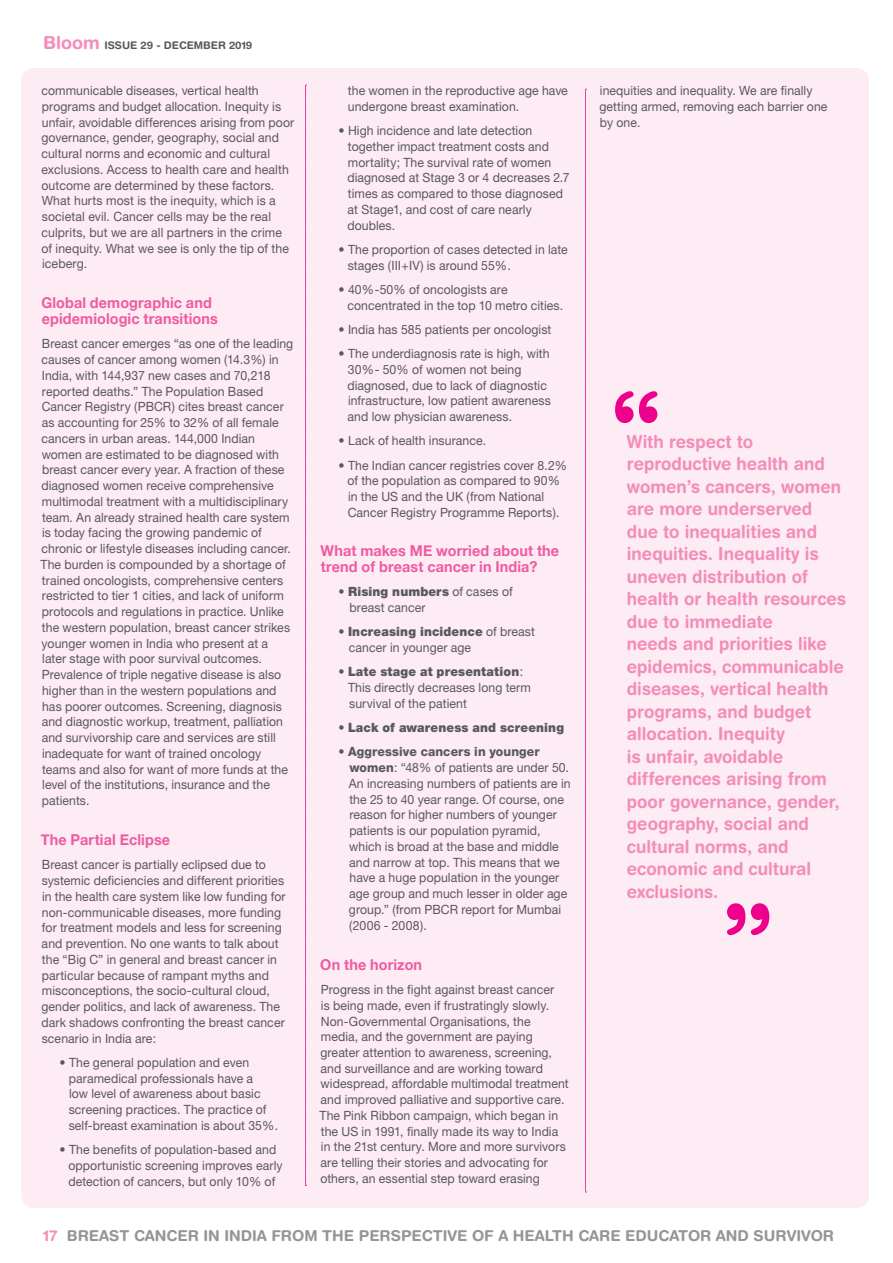
<style>
.page{position:relative;width:893px;height:1263px;background:#fff}
.page>*{position:absolute;margin:0;border:0;box-sizing:border-box;transform-origin:0 0}
.t1{font:700 105px "Helvetica Rounded LT Std";color:#ec008c}
.t2{font:700 18px/22.5px "Helvetica Rounded LT Std";color:#f38dba;scale:.94 1}
.t3{font:700 15px/15.8px "Helvetica Neue";letter-spacing:.01em;color:#ef5ba1;scale:.96 1}
.t4{font:700 15px "Helvetica Rounded LT Std";color:#939598}
.t5{font:12.75px/15.8px "Helvetica Neue";letter-spacing:.005em;color:#58595b;scale:.96 1}
.t6{font:900 12.75px "Helvetica Neue CE";letter-spacing:.01em;color:#58595b;scale:.96 1}
.t7{font:700 10.5px "Helvetica Rounded LT Std";color:#58595b}
.s1{font-size:18px;color:#f38dba}
.s2{font-family:"Helvetica Neue";font-weight:400}
.s3{font-weight:800}
.s4{color:#f38dba}
</style>
<div class="page">
<div style="left:21px;top:68px;width:848px;height:1140px;background:#fdecf3;border-radius:13px"></div>
<svg style="left:305px;top:85px;width:1px;height:1101px"></svg>
<svg style="left:585px;top:89px;width:1px;height:1104px"></svg>
<p class="t7" style="left:43px;top:39px;width:211px"><span class="s1">Bloom</span> ISSUE 29 - DECEMBER 2019</p>
<p class="t5" style="left:41px;top:82px;width:265px">communicable diseases, vertical health programs and budget allocation. Inequity is unfair, avoidable differences arising from poor governance, gender, geography, social and cultural norms and economic and cultural exclusions. Access to health care and health outcome are determined by these factors.<br>What hurts most is the inequity, which is a societal evil. Cancer cells may be the real culprits, but we are all partners in the crime of inequity. What we see is only the tip of the iceberg.</p>
<p class="t3" style="left:41px;top:295px;width:185px">Global demographic and epidemiologic transitions</p>
<p class="t5" style="left:41px;top:336px;width:265px">Breast cancer emerges “as one of the leading causes of cancer among women (14.3%) in India, with 144,937 new cases and 70,218 reported deaths.” The Population Based Cancer Registry (PBCR) cites breast cancer as accounting for 25% to 32% of all female cancers in urban areas. 144,000 Indian women are estimated to be diagnosed with breast cancer every year. A fraction of these diagnosed women receive comprehensive multimodal treatment with a multidisciplinary team. An already strained health care system is today facing the growing pandemic of chronic or lifestyle diseases including cancer.<br>The burden is compounded by a shortage of trained oncologists, comprehensive centers restricted to tier 1 cities, and lack of uniform protocols and regulations in practice. Unlike the western population, breast cancer strikes younger women in India who present at a later stage with poor survival outcomes.<br>Prevalence of triple negative disease is also higher than in the western populations and has poorer outcomes. Screening, diagnosis and diagnostic workup, treatment, palliation and survivorship care and services are still inadequate for want of trained oncology teams and also for want of more funds at the level of the institutions, insurance and the patients.</p>
<p class="t3" style="left:41px;top:832px;width:136px">The Partial Eclipse</p>
<p class="t5" style="left:41px;top:857px;width:256px">Breast cancer is partially eclipsed due to systemic deficiencies and different priorities in the health care system like low funding for non-communicable diseases, more funding for treatment models and less for screening and prevention. No one wants to talk about the “Big C” in general and breast cancer in particular because of rampant myths and misconceptions, the socio-cultural cloud, gender politics, and lack of awareness. The dark shadows confronting the breast cancer scenario in India are:</p>
<p class="t5" style="left:69px;top:1054px;width:220px;text-indent:-9px">• The general population and even paramedical professionals have a<br>low level of awareness about basic screening practices. The practice of self-breast examination is about 35%.</p>
<p class="t5" style="left:68px;top:1142px;width:225px;text-indent:-9px">• The benefits of population-based and opportunistic screening improves early detection of cancers, but only 10% of</p>
<p class="t5" style="left:348px;top:82px;width:231px">the women in the reproductive age have undergone breast examination.</p>
<p class="t5" style="left:347px;top:122px;width:233px;text-indent:-9px">• High incidence and late detection together impact treatment costs and mortality; The survival rate of women diagnosed at Stage 3 or 4 decreases 2.7 times as compared to those diagnosed at Stage1, and cost of care nearly doubles.</p>
<p class="t5" style="left:348px;top:241px;width:231px;text-indent:-9px">• The proportion of cases detected in late stages (III+IV) is around 55%.</p>
<p class="t5" style="left:347px;top:281px;width:226px;text-indent:-9px">• 40%-50% of oncologists are concentrated in the top 10 metro cities.</p>
<p class="t5" style="left:339px;top:321px;width:223px">• India has 585 patients per oncologist</p>
<p class="t5" style="left:347px;top:345px;width:213px;text-indent:-9px">• The underdiagnosis rate is high, with 30%- 50% of women not being diagnosed, due to lack of diagnostic infrastructure, low patient awareness and low physician awareness.</p>
<p class="t5" style="left:339px;top:433px;width:155px">• Lack of health insurance.</p>
<p class="t5" style="left:347px;top:457px;width:230px;text-indent:-9px">• The Indian cancer registries cover 8.2% of the population as compared to 90% in the US and the UK (from National Cancer Registry Programme Reports).</p>
<p class="t3" style="left:321px;top:544px;width:250px">What makes ME worried about the trend of breast cancer in India?</p>
<p class="t6" style="left:339px;top:584px;width:183px"><span class="s2">•</span> Rising numbers <span class="s2">of cases of</span></p>
<p class="t5" style="left:349px;top:600px;width:81px">breast cancer</p>
<p class="t6" style="left:339px;top:624px;width:206px"><span class="s2">•</span> Increasing incidence <span class="s2">of breast</span></p>
<p class="t5" style="left:349px;top:640px;width:129px">cancer in younger age</p>
<p class="t6" style="left:339px;top:664px;width:194px"><span class="s2">•</span> Late stage at presentation<span class="s2">:</span></p>
<p class="t5" style="left:348px;top:680px;width:192px">This directly decreases long term survival of the patient</p>
<p class="t6" style="left:339px;top:720px;width:236px"><span class="s2">•</span> Lack of awareness and screening</p>
<p class="t5" style="left:349px;top:744px;width:233px;text-indent:-10px">• <span class="s3">Aggressive cancers in younger women</span>: “48% of patients are under 50.<br>An increasing numbers of patients are in the 25 to 40 year range. Of course, one reason for higher numbers of younger patients is our population pyramid, which is broad at the base and middle and narrow at top. This means that we have a huge population in the younger age group and much lesser in older age group.” (from PBCR report for Mumbai (2006 - 2008).</p>
<p class="t3" style="left:320px;top:957px;width:108px">On the horizon</p>
<p class="t5" style="left:319px;top:981px;width:261px">Progress in the fight against breast cancer<br>is being made, even if frustratingly slowly.<br>Non-Governmental Organisations, the media, and the government are paying greater attention to awareness, screening, and surveillance and are working toward widespread, affordable multimodal treatment and improved palliative and supportive care.<br>The Pink Ribbon campaign, which began in the US in 1991, finally made its way to India in the 21st century. More and more survivors are telling their stories and advocating for others, an essential step toward erasing</p>
<p class="t5" style="left:599px;top:82px;width:239px">inequities and inequality. We are finally getting armed, removing each barrier one by one.</p>
<h1 class="t1" style="left:608px;top:367px;width:58px">“</h1>
<p class="t2" style="left:627px;top:430px;width:235px">With respect to reproductive health and women’s cancers, women are more underserved due to inequalities and inequities. Inequality is uneven distribution of health or health resources due to immediate<br>needs and priorities like epidemics, communicable diseases, vertical health programs, and budget allocation. Inequity<br>is unfair, avoidable differences arising from poor governance, gender, geography, social and cultural norms, and economic and cultural exclusions.</p>
<h1 class="t1" style="left:776px;top:959px;width:58px;rotate:-180deg">“</h1>
<p class="t4" style="left:43px;top:1226px;width:792px"><span class="s4">17</span> BREAST CANCER IN INDIA FROM THE PERSPECTIVE OF A HEALTH CARE EDUCATOR AND SURVIVOR</p>
</div>
